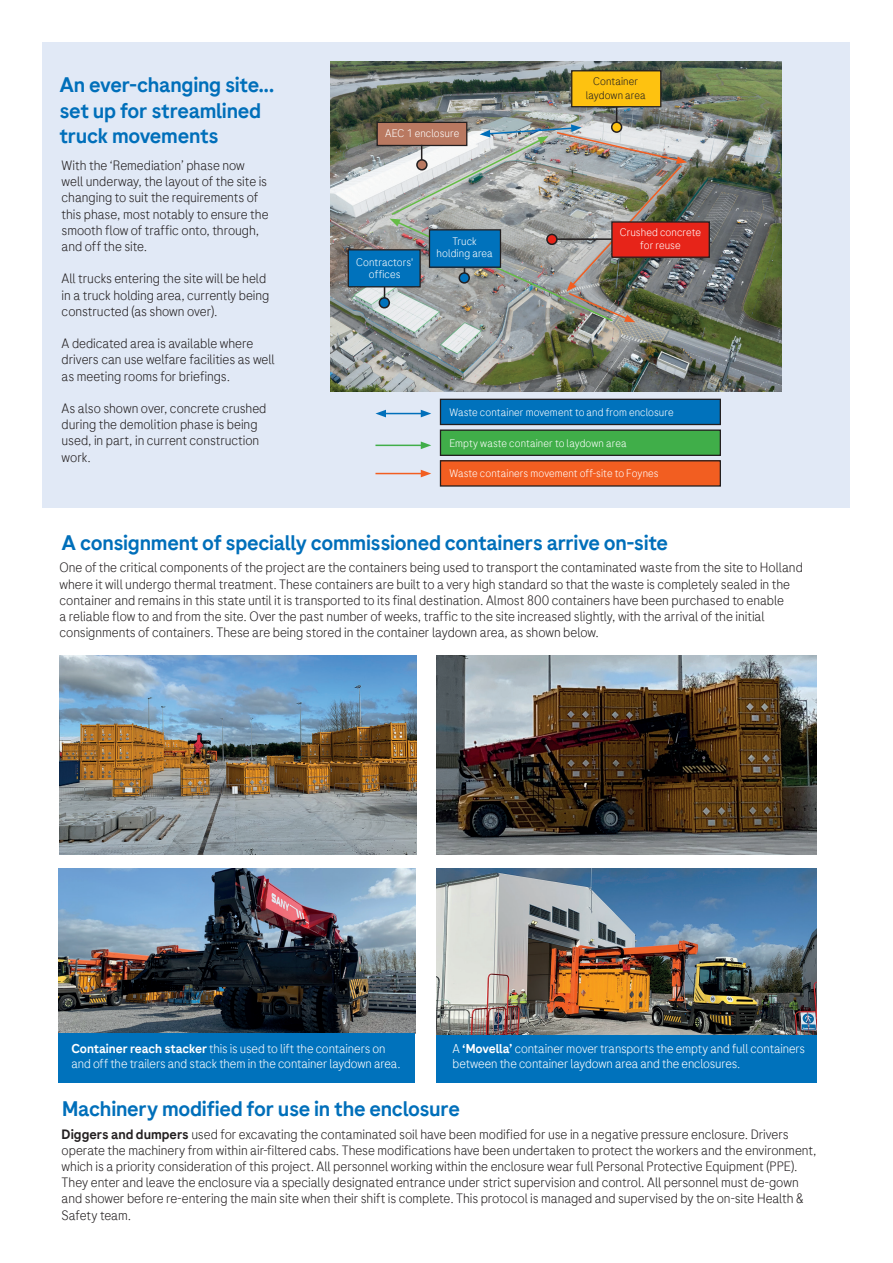
<style>
.page{position:relative;width:893px;height:1263px;background:#fff}
.page>*{position:absolute;margin:0;border:0;box-sizing:border-box;transform-origin:0 0}
.Titel_Fliesstext{font:300 21px/25.2px "Roche Sans";letter-spacing:-.015em;color:#006fba}
.Titel_Fliesstext-2{font:300 13.5px/16.2px "Roche Sans";letter-spacing:-.005em;color:#231f20}
.Titel_Fliesstext-3{font:300 12.75px/15.3px "Roche Sans";letter-spacing:-.01em;color:#fff}
.Titel_Fliesstext-4{font:300 10.95px/12px "Roche Sans";letter-spacing:.005em;color:#fff;text-align:center}
.Titel_Fliesstext-5{font:300 10.95px/13.2px "Roche Sans";letter-spacing:.005em;color:#231f20;text-align:center}
.s1{font-style:inherit}
</style>
<div class="page">
<div style="left:43px;top:43px;width:807px;height:465px;background:#e1e9f6"></div>
<img style="left:436px;top:656px;width:380px;height:198px">
<img style="left:60px;top:656px;width:356px;height:198px">
<div style="left:440px;top:399px;width:280px;height:25px;background:#0072bc"></div>
<div style="left:440px;top:399px;width:281px;height:26px;border:1px solid #231f20"></div>
<hr style="left:384px;top:413px;width:39px;height:1px;background:#006fba">
<svg style="left:375px;top:410px;width:11px;height:7px"></svg>
<svg style="left:421px;top:410px;width:10px;height:7px"></svg>
<div style="left:440px;top:430px;width:280px;height:25px;background:#40ae49"></div>
<div style="left:440px;top:429px;width:281px;height:27px;border:1px solid #231f20"></div>
<hr style="left:375px;top:445px;width:48px;height:1px;background:#40ae49">
<svg style="left:421px;top:441px;width:10px;height:8px"></svg>
<div style="left:440px;top:461px;width:280px;height:25px;background:#f25e21"></div>
<div style="left:440px;top:460px;width:281px;height:27px;border:1px solid #231f20"></div>
<hr style="left:375px;top:473px;width:48px;height:1px;background:#f25e21">
<svg style="left:421px;top:470px;width:10px;height:7px"></svg>
<div style="left:436px;top:1033px;width:380px;height:49px;background:#0072bc"></div>
<img style="left:436px;top:868px;width:380px;height:166px">
<img style="left:58px;top:868px;width:357px;height:165px">
<div style="left:58px;top:1033px;width:357px;height:49px;background:#0072bc"></div>
<img style="left:331px;top:62px;width:451px;height:329px">
<div style="left:379px;top:298px;width:10px;height:10px;background:#0072bc;border-radius:50%"></div>
<div style="left:379px;top:297px;width:11px;height:11px;border:2px solid #231f20;border-radius:50%"></div>
<div style="left:348px;top:250px;width:72px;height:37px;background:#0072bc"></div>
<div style="left:348px;top:249px;width:73px;height:38px;border:1px solid #231f20"></div>
<div style="left:572px;top:71px;width:89px;height:36px;background:#fec210"></div>
<div style="left:571px;top:70px;width:90px;height:37px;border:1px solid #231f20"></div>
<div style="left:377px;top:122px;width:90px;height:23px;background:#b97961"></div>
<div style="left:377px;top:122px;width:90px;height:24px;border:1px solid #231f20"></div>
<img style="left:384px;top:107px;width:303px;height:216px">
<div style="left:429px;top:230px;width:71px;height:37px;background:#0072bc"></div>
<div style="left:429px;top:229px;width:72px;height:39px;border:1px solid #231f20"></div>
<div style="left:547px;top:234px;width:10px;height:10px;background:#e72419;border-radius:50%"></div>
<div style="left:546px;top:234px;width:12px;height:11px;border:2px solid #231f20;border-radius:50%"></div>
<hr style="left:557px;top:238px;width:55px;height:2px;background:#231f20">
<div style="left:612px;top:222px;width:97px;height:35px;background:#e72419"></div>
<div style="left:611px;top:221px;width:99px;height:37px;border:1px solid #231f20"></div>
<p class="Titel_Fliesstext" style="left:60px;top:72px;width:216px">An ever-changing site... set up for streamlined truck movements</p>
<p class="Titel_Fliesstext-2" style="left:62px;top:157px;width:208px">With the ‘Remediation’ phase now well underway, the layout of the site is changing to suit the requirements of this phase, most notably to ensure the smooth flow of traffic onto, through,</p>
<p class="Titel_Fliesstext-2" style="left:62px;top:238px;width:87px">and off the site.</p>
<p class="Titel_Fliesstext-2" style="left:62px;top:270px;width:209px">All trucks entering the site will be held in a truck holding area, currently being constructed (as shown over).</p>
<p class="Titel_Fliesstext-2" style="left:62px;top:335px;width:215px">A dedicated area is available where drivers can use welfare facilities as well as meeting rooms for briefings.</p>
<p class="Titel_Fliesstext-2" style="left:62px;top:400px;width:206px">As also shown over, concrete crushed during the demolition phase is being used, in part, in current construction work.</p>
<p class="Titel_Fliesstext-4" style="left:385px;top:127px;width:76px">AEC 1 enclosure</p>
<p class="Titel_Fliesstext-4" style="left:356px;top:256px;width:58px">Contractors' offices</p>
<p class="Titel_Fliesstext-4" style="left:452px;top:235px;width:26px">Truck</p>
<p class="Titel_Fliesstext-4" style="left:437px;top:247px;width:58px">holding area</p>
<p class="Titel_Fliesstext-5" style="left:586px;top:75px;width:62px">Container laydown area</p>
<p class="Titel_Fliesstext-4" style="left:620px;top:226px;width:83px;line-height:13.2px">Crushed concrete for reuse</p>
<p class="Titel_Fliesstext-4" style="left:449px;top:406px;width:226px">Waste container movement to and from enclosure</p>
<p class="Titel_Fliesstext-4" style="left:449px;top:437px;width:179px">Empty waste container to laydown area</p>
<p class="Titel_Fliesstext-4" style="left:449px;top:467px;width:211px">Waste containers movement off-site to Foynes</p>
<p class="Titel_Fliesstext" style="left:62px;top:530px;width:608px">A consignment of specially commissioned containers arrive on-site</p>
<p class="Titel_Fliesstext-2" style="left:60px;top:559px;width:745px">One of the critical components of the project are the containers being used to transport the contaminated waste from the site to Holland where it will undergo thermal treatment. These containers are built to a very high standard so that the waste is completely sealed in the container and remains in this state until it is transported to its final destination. Almost 800 containers have been purchased to enable<br>a reliable flow to and from the site. Over the past number of weeks, traffic to the site increased slightly, with the arrival of the initial consignments of containers. These are being stored in the container laydown area, as shown below.</p>
<p class="Titel_Fliesstext-3" style="left:71px;top:1040px;width:331px"><span class="s1">Container reach stacker</span> this is used to lift the containers on and off the trailers and stack them in the container laydown area.</p>
<p class="Titel_Fliesstext-3" style="left:453px;top:1040px;width:354px">A <span class="s1">‘Movella’</span> container mover transports the empty and full containers between the container laydown area and the enclosures.</p>
<p class="Titel_Fliesstext" style="left:62px;top:1096px;width:399px">Machinery modified for use in the enclosure</p>
<p class="Titel_Fliesstext-2" style="left:62px;top:1125px;width:756px"><span class="s1">Diggers and dumpers</span> used for excavating the contaminated soil have been modified for use in a negative pressure enclosure. Drivers operate the machinery from within air-filtered cabs. These modifications have been undertaken to protect the workers and the environment, which is a priority consideration of this project. All personnel working within the enclosure wear full Personal Protective Equipment (PPE).<br>They enter and leave the enclosure via a specially designated entrance under strict supervision and control. All personnel must de-gown and shower before re-entering the main site when their shift is complete. This protocol is managed and supervised by the on-site Health &amp; Safety team.</p>
</div>
